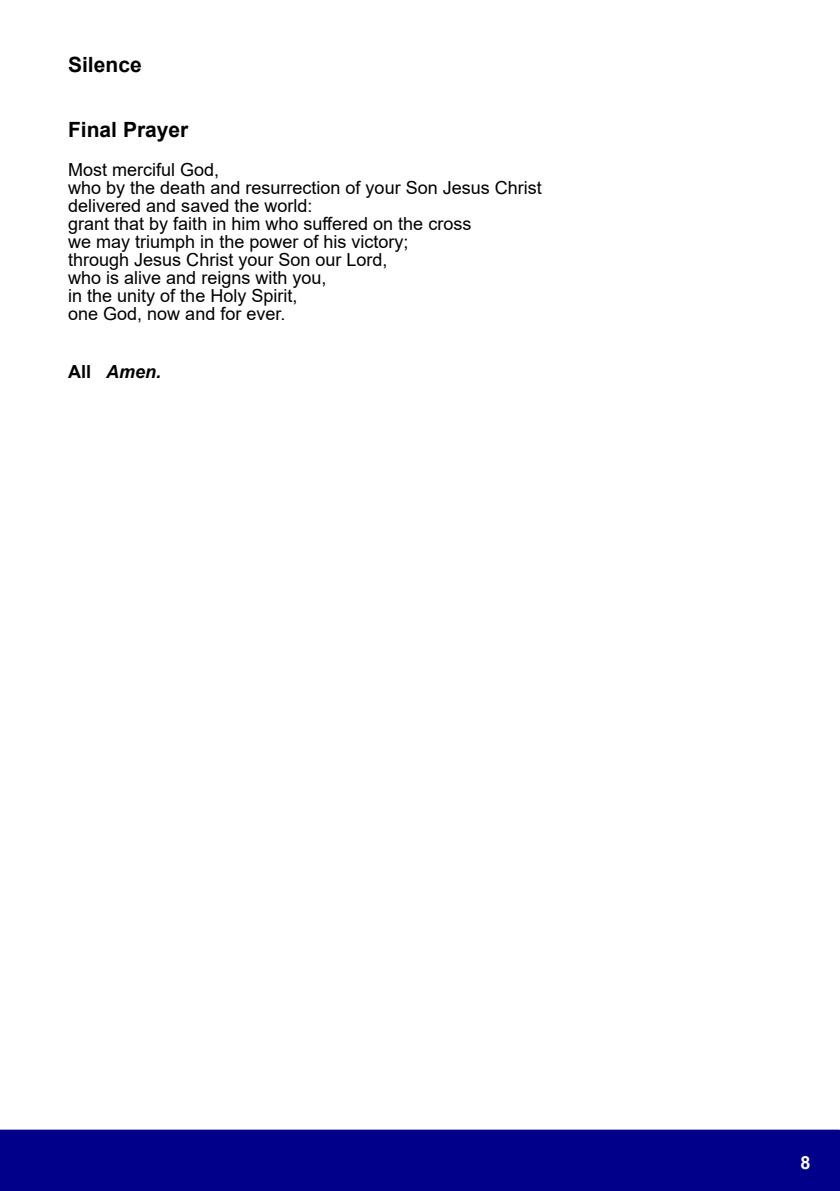
<style>
.page{position:relative;width:840px;height:1191px;background:#fff}
.page>*{position:absolute;margin:0;border:0;box-sizing:border-box;transform-origin:0 0}
.t1{font:700 21px "Arial";color:#000}
.t2{font:18px/18px "Arial";color:#000}
.t3{font:italic 700 18px "Arial";color:#000}
.t4{font:700 18px "Arial";color:#fff}
.s1{font-style:normal}
</style>
<div class="page">
<div style="left:0;top:1129px;width:839px;height:62px;background:#00008b"></div>
<p class="t1" style="left:68px;top:56px;width:75px">Silence</p>
<p class="t1" style="left:68px;top:121px;width:122px">Final Prayer</p>
<p class="t2" style="left:68px;top:163px;width:475px">Most merciful God,<br>who by the death and resurrection of your Son Jesus Christ delivered and saved the world:<br>grant that by faith in him who suffered on the cross<br>we may triumph in the power of his victory;<br>through Jesus Christ your Son our Lord,<br>who is alive and reigns with you,<br>in the unity of the Holy Spirit,<br>one God, now and for ever.</p>
<p class="t3" style="left:68px;top:364px;width:95px"><span class="s1">All</span> Amen.</p>
<p class="t4" style="left:800px;top:1156px;width:12px">8</p>
</div>
